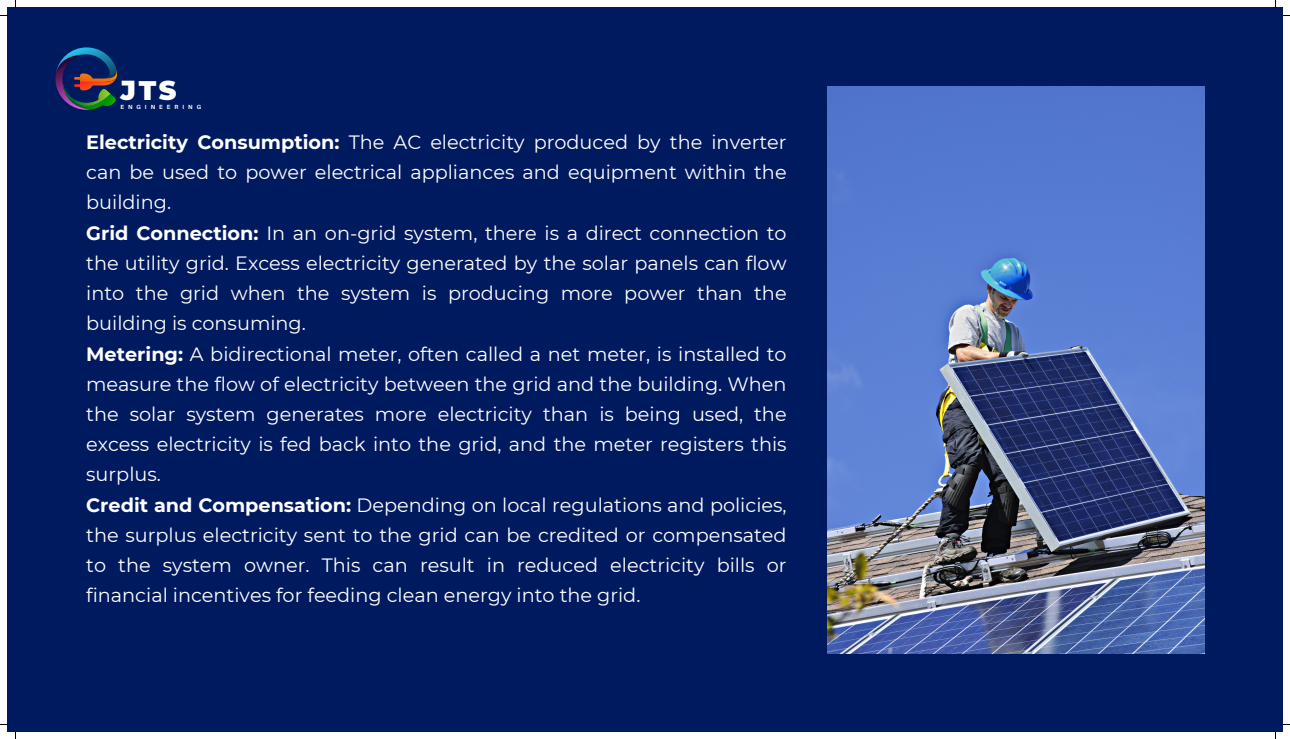
<style>
.page{position:relative;width:1290px;height:739px;background:#fff}
.page>*{position:absolute;margin:0;border:0;box-sizing:border-box;transform-origin:0 0}
.t1{font:900 26.86px "Montserrat";color:#fff}
.t2{font:19.25px/30.2px "Montserrat";color:#fff;text-align:justify}
.t3{font:700 5.95px "Aileron";letter-spacing:.67em;color:#fff}
.s1{font-weight:700}
</style>
<div class="page">
<div style="left:7px;top:7px;width:1276px;height:725px;background:#001a60"></div>
<img style="left:827px;top:86px;width:377px;height:567px">
<svg style="left:55px;top:47px;width:62px;height:63px"></svg>
<p class="t1" style="left:121px;top:74px;width:57px">JTS</p>
<p class="t3" style="left:120px;top:103px;width:82px">ENGINEERING</p>
<p class="t2" style="left:86px;top:127px;width:702px"><span class="s1">Electricity Consumption:</span> The AC electricity produced by the inverter can be used to power electrical appliances and equipment within the building.</p>
<p class="t2" style="left:86px;top:218px;width:702px"><span class="s1">Grid Connection:</span> In an on-grid system, there is a direct connection to the utility grid. Excess electricity generated by the solar panels can flow into the grid when the system is producing more power than the building is consuming.</p>
<p class="t2" style="left:86px;top:338px;width:702px"><span class="s1">Metering:</span> A bidirectional meter, often called a net meter, is installed to measure the flow of electricity between the grid and the building. When the solar system generates more electricity than is being used, the excess electricity is fed back into the grid, and the meter registers this surplus.</p>
<p class="t2" style="left:86px;top:489px;width:702px"><span class="s1">Credit and Compensation:</span> Depending on local regulations and policies, the surplus electricity sent to the grid can be credited or compensated to the system owner. This can result in reduced electricity bills or financial incentives for feeding clean energy into the grid.</p>
</div>
